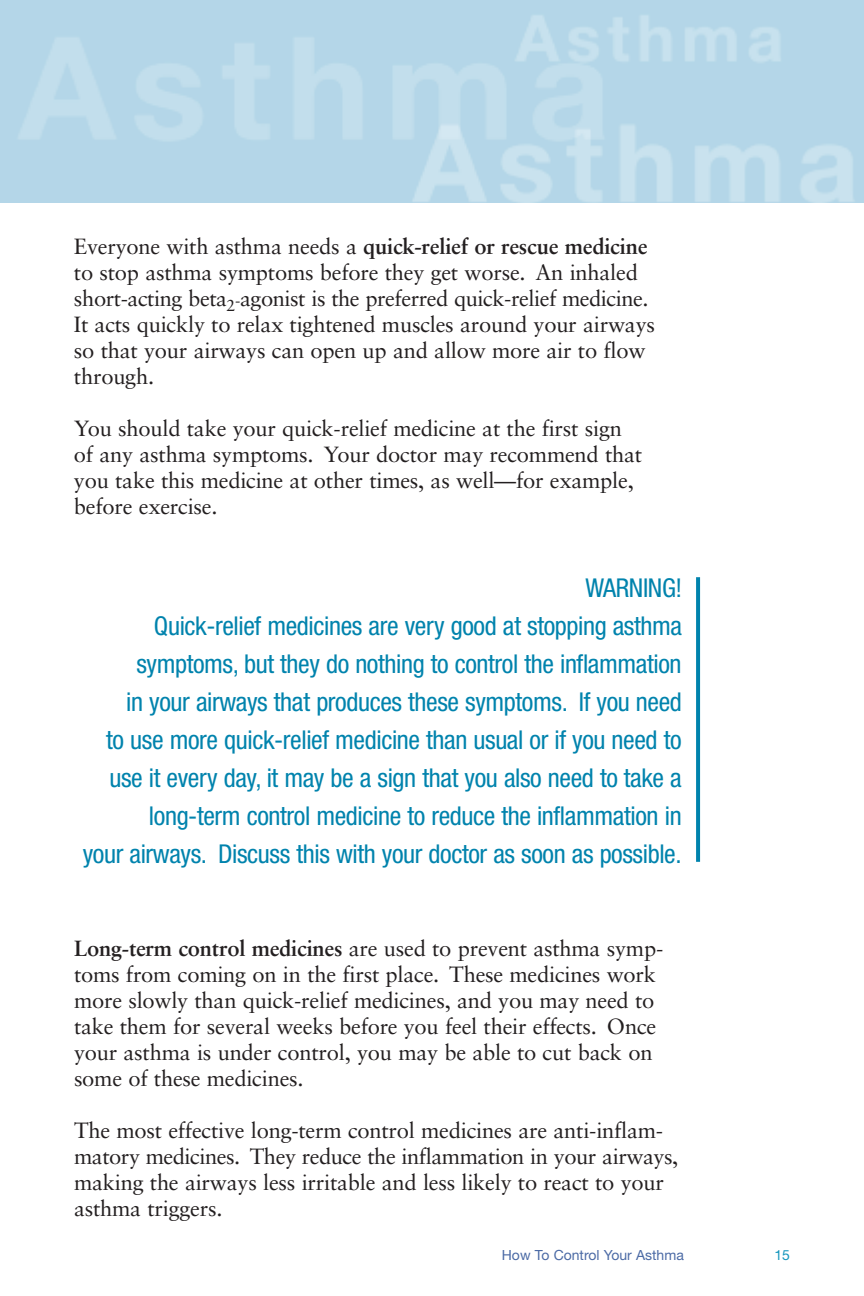
<style>
.page{position:relative;width:864px;height:1296px;background:#fff}
.page>*{position:absolute;margin:0;border:0;box-sizing:border-box;transform-origin:0 0}
.t1{font:condensed 26px/38px "Helvetica Neue";letter-spacing:-.015em;color:#0083ad;text-align:right}
.t2{font:22px/26px "Sabon";letter-spacing:-.01em;color:#231f20}
.t3{font:14px "Helvetica Neue";color:#4b6aa5}
.t4{font:14px "Helvetica Neue";color:#1596bd}
.s1{font-weight:700}
.s2{font-size:16px}
</style>
<div class="page">
<svg style="left:696px;top:577px;width:4px;height:285px"></svg>
<p class="t2" style="left:74px;top:235px;width:583px">Everyone with asthma needs a <span class="s1">quick-relief or rescue medicine </span>to stop asthma symptoms before they get worse. An inhaled short-acting beta<sub>2</sub><span class="s2">-</span>agonist is the preferred quick-relief medicine.<br>It acts quickly to relax tightened muscles around your airways so that your airways can open up and allow more air to flow through.</p>
<p class="t2" style="left:74px;top:417px;width:570px">You should take your quick-relief medicine at the first sign of any asthma symptoms. Your doctor may recommend that you take this medicine at other times, as well—for example, before exercise.</p>
<p class="t1" style="left:83px;top:571px;width:601px">WARNING!<br>Quick-relief medicines are very good at stopping asthma symptoms, but they do nothing to control the inflammation<br>in your airways that produces these symptoms. If you need<br>to use more quick-relief medicine than usual or if you need to use it every day, it may be a sign that you also need to take a long-term control medicine to reduce the inflammation in<br>your airways. Discuss this with your doctor as soon as possible.</p>
<p class="t2" style="left:74px;top:937px;width:591px"><span class="s1">Long-term control medicines</span> are used to prevent asthma symp&shy;toms from coming on in the first place. These medicines work more slowly than quick-relief medicines, and you may need to take them for several weeks before you feel their effects. Once your asthma is under control, you may be able to cut back on some of these medicines.</p>
<p class="t2" style="left:74px;top:1119px;width:606px">The most effective long-term control medicines are anti-inflam&shy;matory medicines. They reduce the inflammation in your airways, making the airways less irritable and less likely to react to your asthma triggers.</p>
<p class="t3" style="left:502px;top:1250px;width:184px">How To Control Your Asthma</p>
<p class="t4" style="left:775px;top:1250px;width:17px">15</p>
</div>
